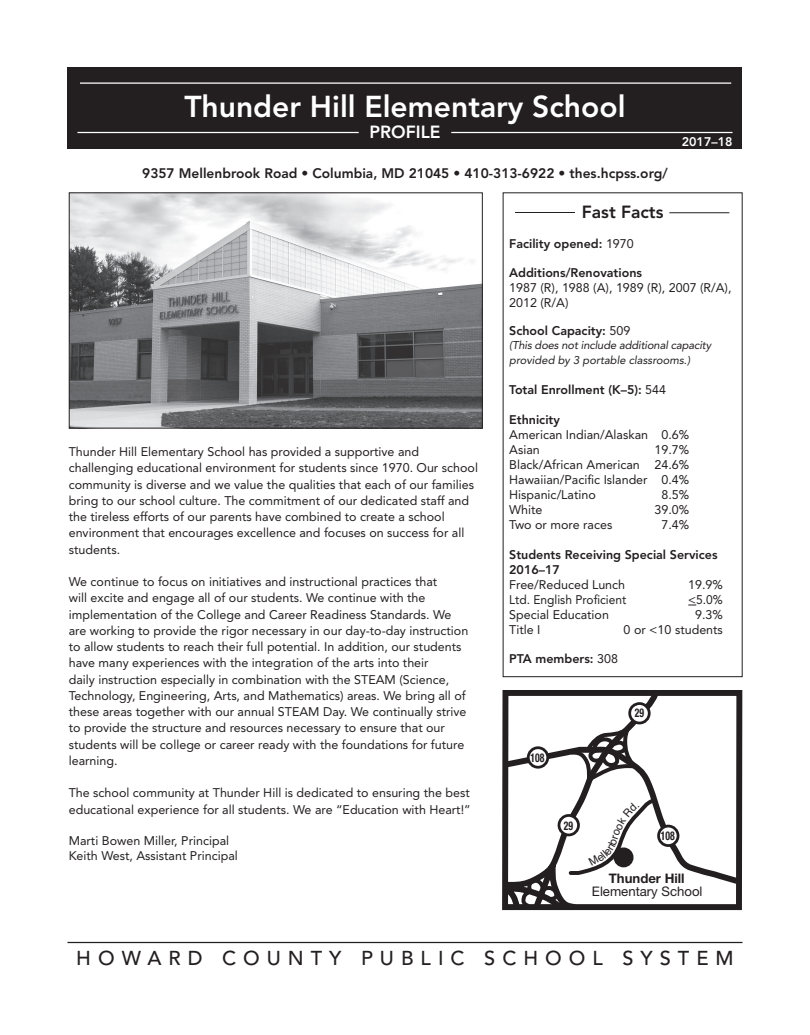
<style>
.page{position:relative;width:810px;height:1035px;background:#fff}
.page>*{position:absolute;margin:0;border:0;box-sizing:border-box;transform-origin:0 0}
.t1{font:800 30px "Avenir LT Std";color:#fff}
.t2{font:500 20px "Avenir LT Std";letter-spacing:.35em;color:#231f20}
.t3{font:800 17.5px "Avenir LT Std";color:#231f20}
.t4{font:800 17.5px "Avenir LT Std";color:#fff}
.t5{font:800 13.75px "Avenir LT Std";color:#231f20}
.t6{font:13.12px/13.1px "Helvetica Neue LT Std";color:#231f20;text-align:center}
.t7{font:12.5px/16.2px "Avenir LT Std";color:#231f20}
.t8{font:800 12.5px/15px "Avenir LT Std";color:#231f20}
.t9{font:12.5px "Avenir LT Std";color:#231f20;scale:.96 1}
.t10{font:800 12.5px "Avenir LT Std";color:#fff}
.t11{font:700 condensed 12.12px "Helvetica Neue LT Std";color:#231f20;scale:.8 1}
.t12{font:italic 11.25px/15px "Avenir LT Std";letter-spacing:-.015em;color:#231f20}
.s1{font-weight:400}
.s2{font-weight:700}
</style>
<div class="page">
<div style="left:68px;top:68px;width:674px;height:81px;background:#231f20"></div>
<hr style="left:78px;top:132px;width:281px;height:1px;background:#fff">
<hr style="left:451px;top:132px;width:281px;height:1px;background:#fff">
<hr style="left:80px;top:82px;width:651px;height:2px;background:#fff">
<hr style="left:68px;top:942px;width:674px;height:1px;background:#231f20">
<hr style="left:515px;top:212px;width:60px;height:1px;background:#231f20">
<hr style="left:669px;top:212px;width:60px;height:1px;background:#231f20">
<svg style="left:664px;top:690px;width:78px;height:220px"></svg>
<svg style="left:664px;top:744px;width:78px;height:144px"></svg>
<svg style="left:502px;top:690px;width:162px;height:220px"></svg>
<div style="left:659px;top:826px;width:19px;height:20px;background:#fff;border-radius:50%"></div>
<div style="left:657px;top:825px;width:22px;height:22px;border:3px solid #231f20;border-radius:50%"></div>
<div style="left:630px;top:704px;width:19px;height:19px;background:#fff;border-radius:50%"></div>
<div style="left:628px;top:702px;width:23px;height:22px;border:3px solid #231f20;border-radius:50%"></div>
<img style="left:71px;top:194px;width:410px;height:233px">
<div style="left:69px;top:192px;width:414px;height:237px;border:1px solid #231f20"></div>
<svg style="left:520px;top:723px;width:139px;height:187px"></svg>
<p class="t1" style="left:184px;top:89px;width:443px">Thunder Hill Elementary School</p>
<p class="t4" style="left:370px;top:121px;width:72px">PROFILE</p>
<p class="t5" style="left:142px;top:165px;width:527px">9357 Mellenbrook Road • Columbia, MD 21045 • 410-313-6922 • thes.hcpss.org/</p>
<p class="t10" style="left:682px;top:134px;width:52px">2017–18</p>
<p class="t7" style="left:69px;top:444px;width:411px">Thunder Hill Elementary School has provided a supportive and challenging educational environment for students since 1970. Our school community is diverse and we value the qualities that each of our families bring to our school culture. The commitment of our dedicated staff and the tireless efforts of our parents have combined to create a school environment that encourages excellence and focuses on success for all students.</p>
<p class="t7" style="left:69px;top:574px;width:401px">We continue to focus on initiatives and instructional practices that<br>will excite and engage all of our students. We continue with the implementation of the College and Career Readiness Standards. We are working to provide the rigor necessary in our day-to-day instruction to allow students to reach their full potential. In addition, our students have many experiences with the integration of the arts into their<br>daily instruction especially in combination with the STEAM (Science, Technology, Engineering, Arts, and Mathematics) areas. We bring all of these areas together with our annual STEAM Day. We continually strive to provide the structure and resources necessary to ensure that our students will be college or career ready with the foundations for future learning.</p>
<p class="t7" style="left:69px;top:785px;width:403px">The school community at Thunder Hill is dedicated to ensuring the best educational experience for all students. We are “Education with Heart!”</p>
<p class="t7" style="left:69px;top:832px;width:162px">Marti Bowen Miller, Principal</p>
<p class="t7" style="left:69px;top:847px;width:171px">Keith West, Assistant Principal</p>
<p class="t3" style="left:582px;top:201px;width:83px">Fast Facts</p>
<p class="t8" style="left:509px;top:236px;width:126px">Facility opened: <span class="s1">1970</span></p>
<p class="t8" style="left:509px;top:265px;width:134px">Additions/Renovations</p>
<p class="t7" style="left:509px;top:280px;width:224px;line-height:15px">1987 (R), 1988 (A), 1989 (R), 2007 (R/A),<br>2012 (R/A)</p>
<p class="t8" style="left:509px;top:323px;width:123px">School Capacity: <span class="s1">509</span></p>
<p class="t12" style="left:509px;top:338px;width:203px">(This does not include additional capacity provided by 3 portable classrooms.)</p>
<p class="t8" style="left:509px;top:382px;width:158px">Total Enrollment (K–5): <span class="s1">544</span></p>
<p class="t8" style="left:509px;top:412px;width:52px">Ethnicity</p>
<p class="t7" style="left:509px;top:426px;width:181px">American Indian/Alaskan 0.6%</p>
<p class="t7" style="left:509px;top:441px;width:32px">Asian</p>
<p class="t7" style="left:654px;top:441px;width:36px">19.7%</p>
<p class="t7" style="left:509px;top:456px;width:182px">Black/African American 24.6%</p>
<p class="t7" style="left:509px;top:471px;width:182px">Hawaiian/Pacific Islander 0.4%</p>
<p class="t7" style="left:509px;top:486px;width:88px">Hispanic/Latino</p>
<p class="t7" style="left:661px;top:486px;width:29px">8.5%</p>
<p class="t7" style="left:509px;top:501px;width:35px">White</p>
<p class="t7" style="left:654px;top:501px;width:36px">39.0%</p>
<p class="t7" style="left:509px;top:516px;width:105px">Two or more races</p>
<p class="t7" style="left:661px;top:516px;width:29px">7.4%</p>
<p class="t8" style="left:509px;top:547px;width:210px">Students Receiving Special Services<br>2016–17</p>
<p class="t7" style="left:509px;top:576px;width:118px">Free/Reduced Lunch</p>
<p class="t7" style="left:688px;top:576px;width:36px">19.9%</p>
<p class="t9" style="left:509px;top:592px;width:124px">Ltd. English Proficient</p>
<p class="t9" style="left:688px;top:592px;width:38px">&lt;5.0%</p>
<p class="t7" style="left:509px;top:606px;width:101px">Special Education</p>
<p class="t7" style="left:695px;top:606px;width:29px">9.3%</p>
<p class="t7" style="left:509px;top:621px;width:33px">Title I</p>
<p class="t7" style="left:624px;top:621px;width:101px">0 or &lt;10 students</p>
<p class="t8" style="left:509px;top:651px;width:110px">PTA members: <span class="s1">308</span></p>
<p class="t11" style="left:530px;top:750px;width:19px">108</p>
<p class="t11" style="left:635px;top:706px;width:13px">29</p>
<p class="t11" style="left:564px;top:818px;width:13px">29</p>
<p class="t11" style="left:661px;top:829px;width:19px">108</p>
<p class="t6" style="left:592px;top:872px;width:112px"><span class="s2">Thunder Hill<br></span>Elementary School</p>
<p class="t2" style="left:76px;top:947px;width:659px">HOWARD COUNTY PUBLIC SCHOOL SYSTEM</p>
</div>
